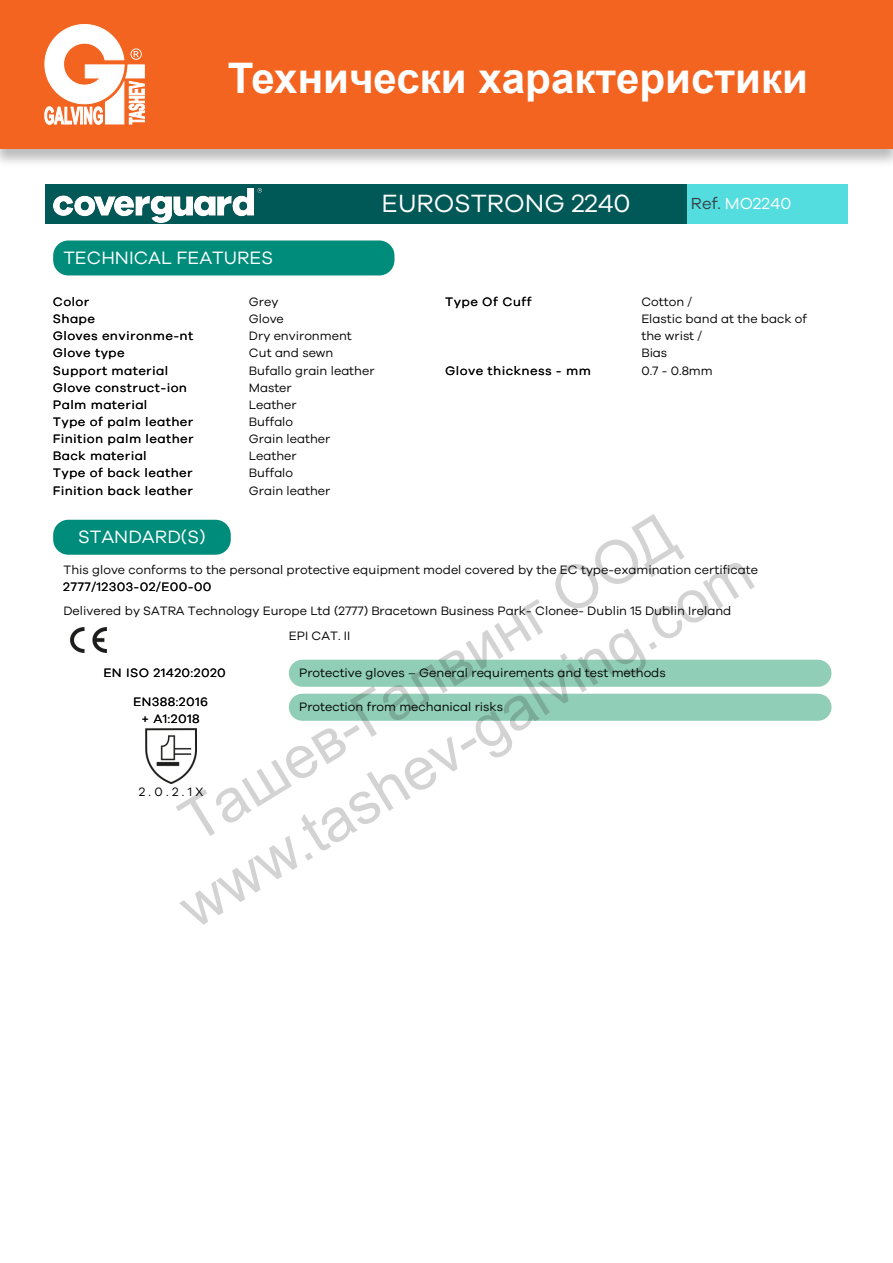
<style>
.page{position:relative;width:893px;height:1263px;background:#fff}
.page>*{position:absolute;margin:0;border:0;box-sizing:border-box;transform-origin:0 0}
.t1{font:60px/71.7px "Arial";color:#231f20;text-align:center}
.t2{font:700 42.15px "Arial";color:#fff}
.t3{font:25.8px "Galano Grotesque";color:#fff}
.t4{font:18.45px "Galano Grotesque";letter-spacing:.005em;color:#fff}
.t5{font:16.5px "Galano Grotesque";color:#fff}
.t6{font:12.6px/17.1px "Galano Grotesque";letter-spacing:.01em;color:#000}
.t7{font:12.6px "Galano Grotesque";letter-spacing:.05em;color:#000}
.t8{font:12.6px "Galano Grotesque";letter-spacing:.055em;color:#000}
.t9{font:12.6px/17.1px "Galano Grotesque";letter-spacing:.045em;color:#000;text-align:center}
.t10{font:12.6px "Galano Grotesque";letter-spacing:.065em;color:#000}
.t11{font:12.6px "Galano Grotesque";letter-spacing:.06em;color:#000}
.s1{color:#353f45}
</style>
<div class="page">
<div style="left:0;top:0;width:893px;height:167px;background:#231f20;opacity:.3"></div>
<div style="left:0;top:0;width:893px;height:149px;background:#f36421"></div>
<svg style="left:45px;top:24px;width:100px;height:100px"></svg>
<div style="left:289px;top:694px;width:542px;height:27px;background:#90ceb7;border-radius:14px"></div>
<img style="left:146px;top:728px;width:50px;height:55px">
<div style="left:289px;top:660px;width:542px;height:27px;background:#90ceb7;border-radius:14px"></div>
<img style="left:71px;top:627px;width:35px;height:26px">
<div style="left:53px;top:520px;width:178px;height:35px;background:#008c7b;border-radius:15px"></div>
<div style="left:53px;top:240px;width:341px;height:35px;background:#008c7b;border-radius:15px"></div>
<div style="left:687px;top:184px;width:160px;height:40px;background:#54dddf"></div>
<div style="left:45px;top:184px;width:642px;height:40px;background:#005957"></div>
<img style="left:53px;top:188px;width:208px;height:34px">
<p class="t2" style="left:228px;top:50px;width:582px">Технически характеристики</p>
<p class="t3" style="left:382px;top:193px;width:251px">EUROSTRONG 2240</p>
<p class="t5" style="left:691px;top:197px;width:102px"><span class="s1">Ref.</span> MO2240</p>
<p class="t4" style="left:63px;top:250px;width:211px">TECHNICAL FEATURES</p>
<p class="t6" style="left:53px;top:294px;width:38px">Color</p>
<p class="t6" style="left:249px;top:294px;width:31px">Grey</p>
<p class="t6" style="left:53px;top:311px;width:43px">Shape</p>
<p class="t6" style="left:249px;top:311px;width:37px">Glove</p>
<p class="t7" style="left:53px;top:331px;width:142px">Gloves environme-nt</p>
<p class="t6" style="left:249px;top:328px;width:104px">Dry environment</p>
<p class="t7" style="left:53px;top:348px;width:73px">Glove type</p>
<p class="t6" style="left:249px;top:345px;width:86px">Cut and sewn</p>
<p class="t8" style="left:53px;top:365px;width:117px">Support material</p>
<p class="t6" style="left:249px;top:362px;width:127px">Bufallo grain leather</p>
<p class="t7" style="left:53px;top:382px;width:136px">Glove construct-ion</p>
<p class="t6" style="left:249px;top:380px;width:44px">Master</p>
<p class="t7" style="left:53px;top:399px;width:96px">Palm material</p>
<p class="t6" style="left:249px;top:397px;width:49px">Leather</p>
<p class="t8" style="left:53px;top:416px;width:142px">Type of palm leather</p>
<p class="t6" style="left:249px;top:414px;width:46px">Buffalo</p>
<p class="t7" style="left:53px;top:434px;width:142px">Finition palm leather</p>
<p class="t6" style="left:249px;top:431px;width:83px">Grain leather</p>
<p class="t7" style="left:53px;top:451px;width:95px">Back material</p>
<p class="t6" style="left:249px;top:448px;width:49px">Leather</p>
<p class="t8" style="left:53px;top:468px;width:141px">Type of back leather</p>
<p class="t6" style="left:249px;top:465px;width:46px">Buffalo</p>
<p class="t7" style="left:53px;top:485px;width:141px">Finition back leather</p>
<p class="t6" style="left:249px;top:483px;width:83px">Grain leather</p>
<p class="t11" style="left:445px;top:296px;width:87px">Type Of Cuff</p>
<p class="t6" style="left:641px;top:294px;width:167px">Cotton /<br>Elastic band at the back of the wrist /<br>Bias</p>
<p class="t8" style="left:445px;top:365px;width:147px">Glove thickness - mm</p>
<p class="t6" style="left:641px;top:362px;width:73px">0.7 - 0.8mm</p>
<h1 class="t1" style="left:128px;top:817px;width:662px;rotate:-31deg">Ташев-Галвинг ООД www.tashev-galving.com</h1>
<p class="t4" style="left:78px;top:529px;width:129px">STANDARD(S)</p>
<p class="t6" style="left:63px;top:562px;width:696px">This glove conforms to the personal protective equipment model covered by the EC type-examination certificate<br>2777/12303-02/E00-00</p>
<p class="t6" style="left:63px;top:603px;width:669px">Delivered by SATRA Technology Europe Ltd (2777) Bracetown Business Park- Clonee- Dublin 15 Dublin Ireland</p>
<p class="t6" style="left:289px;top:627px;width:63px">EPI CAT. II</p>
<p class="t10" style="left:103px;top:668px;width:124px">EN ISO 21420:2020</p>
<p class="t6" style="left:299px;top:665px;width:368px">Protective gloves – General requirements and test methods</p>
<p class="t9" style="left:133px;top:694px;width:76px">EN388:2016 + A1:2018</p>
<p class="t6" style="left:299px;top:699px;width:206px">Protection from mechanical risks</p>
<p class="t6" style="left:139px;top:784px;width:66px">2.0.2.1X</p>
</div>
